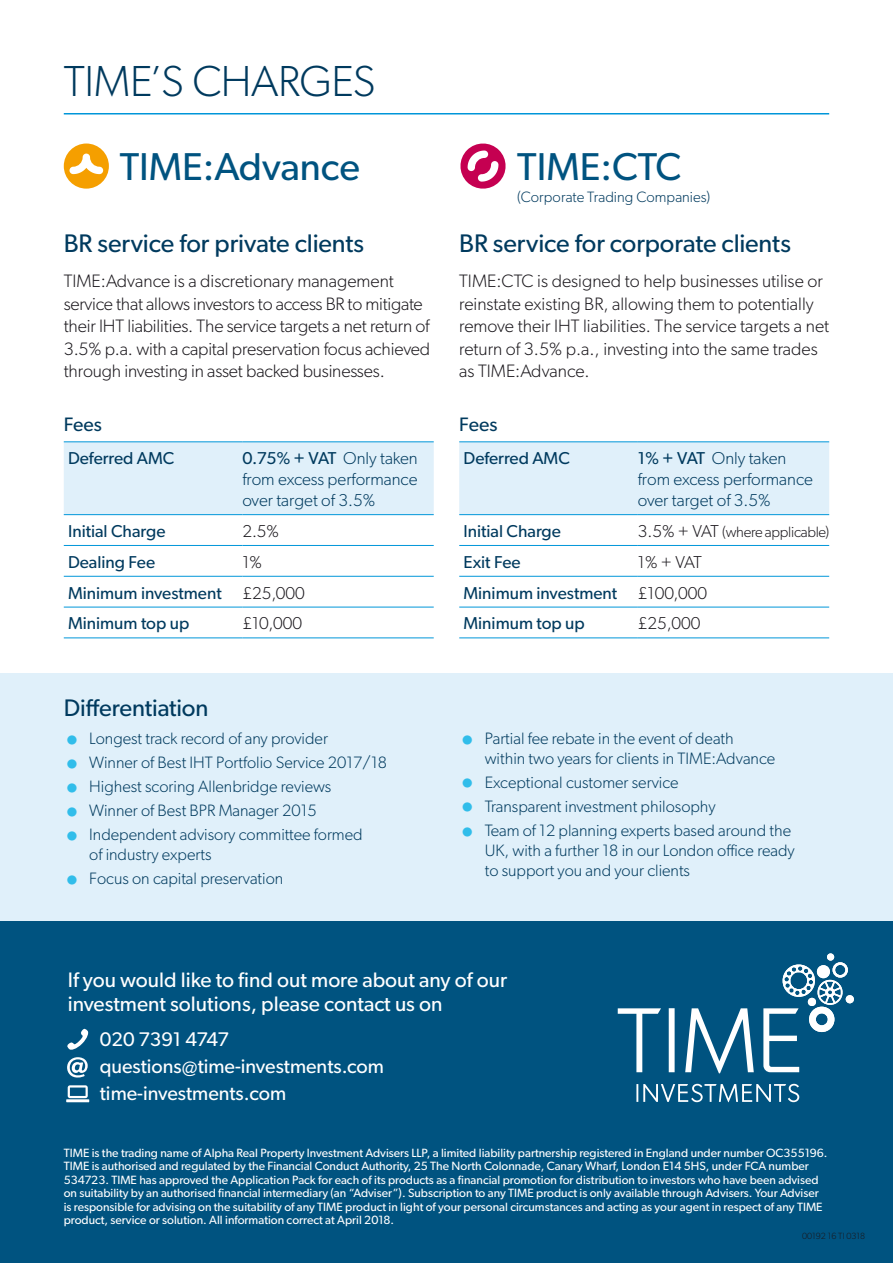
<style>
.page{position:relative;width:893px;height:1263px;background:#fff}
.page>*{position:absolute;margin:0;border:0;box-sizing:border-box;transform-origin:0 0}
.t1{font:300 43.5px "Gibson";letter-spacing:-.01em;color:#003a5e}
.t2{font:38.85px "Gibson";color:#005380}
.Header_2{font:25.5px "Gibson";letter-spacing:-.005em;color:#003a5e}
.Header_3{font:24px "Gibson";letter-spacing:-.005em;color:#003a5e}
.t3{font:21px/24px "Gibson";color:#fff}
.t4{font:19.8px "Gibson";color:#fff}
.Header_3-2{font:19.5px "Gibson";color:#003a5e}
.Body{font:300 18px/22.5px "Gibson";color:#1a171c}
.Body-2{font:17.25px "Gibson";color:#003a5e}
.Body-3{font:300 17.25px/21px "Gibson";color:#003a5e;text-align:justify}
.Body-4{font:300 17.25px "Gibson";color:#1a171c}
.t5{font:300 16.5px/19.8px "Gibson";color:#003a5e}
.Header_2-2{font:300 15px "Gibson";letter-spacing:.005em;color:#003a5e}
.Body-5{font:300 15px "Gibson";letter-spacing:-.02em;color:#1a171c}
.t6{font:12px/13.5px "Gibson";color:#fff}
.t7{font:300 9px "Gibson";color:#1a171c}
.s1{font-weight:400}
.s2{font-size:33px;color:#31bdea}
.s3{font-size:17.25px}
</style>
<div class="page">
<div style="left:0;top:921px;width:893px;height:342px;background:#005380"></div>
<div style="left:0;top:673px;width:893px;height:248px;background:#e0f0fa"></div>
<div style="left:64px;top:442px;width:370px;height:72px;background:#e0f0fa"></div>
<hr style="left:64px;top:441px;width:178px;height:1px;background:#0096d9">
<hr style="left:242px;top:441px;width:192px;height:1px;background:#0096d9">
<hr style="left:64px;top:514px;width:178px;height:1px;background:#0096d9">
<hr style="left:242px;top:514px;width:192px;height:1px;background:#0096d9">
<hr style="left:64px;top:545px;width:178px;height:1px;background:#0096d9">
<hr style="left:242px;top:545px;width:192px;height:1px;background:#0096d9">
<hr style="left:64px;top:576px;width:178px;height:1px;background:#0096d9">
<hr style="left:242px;top:576px;width:192px;height:1px;background:#0096d9">
<hr style="left:64px;top:607px;width:178px;height:1px;background:#0096d9">
<hr style="left:242px;top:607px;width:192px;height:1px;background:#0096d9">
<hr style="left:64px;top:637px;width:178px;height:1px;background:#0096d9">
<hr style="left:242px;top:637px;width:192px;height:1px;background:#0096d9">
<div style="left:459px;top:442px;width:370px;height:72px;background:#e0f0fa"></div>
<hr style="left:459px;top:441px;width:179px;height:1px;background:#0096d9">
<hr style="left:638px;top:441px;width:191px;height:1px;background:#0096d9">
<hr style="left:459px;top:514px;width:179px;height:1px;background:#0096d9">
<hr style="left:638px;top:514px;width:191px;height:1px;background:#0096d9">
<hr style="left:459px;top:545px;width:179px;height:1px;background:#0096d9">
<hr style="left:638px;top:545px;width:191px;height:1px;background:#0096d9">
<hr style="left:459px;top:576px;width:179px;height:1px;background:#0096d9">
<hr style="left:638px;top:576px;width:191px;height:1px;background:#0096d9">
<hr style="left:459px;top:607px;width:179px;height:1px;background:#0096d9">
<hr style="left:638px;top:607px;width:191px;height:1px;background:#0096d9">
<hr style="left:459px;top:637px;width:179px;height:1px;background:#0096d9">
<hr style="left:638px;top:637px;width:191px;height:1px;background:#0096d9">
<svg style="left:618px;top:953px;width:236px;height:120px"></svg>
<svg style="left:636px;top:1084px;width:163px;height:18px"></svg>
<svg style="left:67px;top:1028px;width:22px;height:22px"></svg>
<svg style="left:67px;top:1057px;width:21px;height:20px"></svg>
<svg style="left:68px;top:1085px;width:20px;height:13px"></svg>
<hr style="left:66px;top:1099px;width:23px;height:3px;background:#fff">
<svg style="left:460px;top:143px;width:46px;height:46px"></svg>
<svg style="left:64px;top:144px;width:45px;height:45px"></svg>
<hr style="left:64px;top:113px;width:765px;height:1px;background:#0096d9">
<p class="t1" style="left:64px;top:55px;width:313px">TIME’S CHARGES</p>
<p class="t2" style="left:120px;top:143px;width:242px">TIME:Advance</p>
<p class="Header_2" style="left:64px;top:228px;width:302px">BR service for private clients</p>
<p class="Body" style="left:64px;top:270px;width:368px">TIME:Advance is a discretionary management service that allows investors to access BR to mitigate their IHT liabilities. The service targets a net return of 3.5% p.a. with a capital preservation focus achieved through investing in asset backed businesses.</p>
<p class="Header_3-2" style="left:64px;top:413px;width:40px">Fees</p>
<p class="Body-2" style="left:68px;top:448px;width:108px">Deferred AMC</p>
<p class="Body-3" style="left:242px;top:447px;width:177px"><span class="s1">0.75% + VAT</span> Only taken from excess performance over target of 3.5%</p>
<p class="Body-2" style="left:68px;top:521px;width:99px">Initial Charge</p>
<p class="Body-4" style="left:242px;top:521px;width:38px">2.5%</p>
<p class="Body-2" style="left:68px;top:551px;width:89px">Dealing Fee</p>
<p class="Body-4" style="left:242px;top:551px;width:21px">1%</p>
<p class="Body-2" style="left:68px;top:582px;width:155px">Minimum investment</p>
<p class="Body-4" style="left:242px;top:582px;width:64px">£25,000</p>
<p class="Body-2" style="left:68px;top:613px;width:123px">Minimum top up</p>
<p class="Body-4" style="left:242px;top:613px;width:61px">£10,000</p>
<p class="Header_3" style="left:64px;top:693px;width:146px">Differentiation</p>
<p class="t5" style="left:64px;top:728px;width:266px"><span class="s2">•</span> Longest track record of any provider</p>
<p class="t5" style="left:64px;top:752px;width:325px"><span class="s2">•</span> Winner of Best IHT Portfolio Service 2017/18</p>
<p class="t5" style="left:64px;top:776px;width:269px"><span class="s2">•</span> Highest scoring Allenbridge reviews</p>
<p class="t5" style="left:64px;top:800px;width:254px"><span class="s2">•</span> Winner of Best BPR Manager 2015</p>
<p class="t5" style="left:89px;top:824px;width:275px;text-indent:-26px"><span class="s2">•</span> Independent advisory committee formed of industry experts</p>
<p class="t5" style="left:64px;top:868px;width:221px"><span class="s2">•</span> Focus on capital preservation</p>
<p class="t2" style="left:517px;top:143px;width:166px">TIME:CTC</p>
<p class="Header_2-2" style="left:517px;top:188px;width:194px">(Corporate Trading Companies)</p>
<p class="Header_2" style="left:459px;top:228px;width:333px">BR service for corporate clients</p>
<p class="Body" style="left:459px;top:270px;width:371px">TIME:CTC is designed to help businesses utilise or reinstate existing BR, allowing them to potentially remove their IHT liabilities. The service targets a net return of 3.5% p.a., investing into the same trades as TIME:Advance.</p>
<p class="Header_3-2" style="left:459px;top:413px;width:40px">Fees</p>
<p class="Body-2" style="left:463px;top:448px;width:108px">Deferred AMC</p>
<p class="Body-3" style="left:638px;top:447px;width:177px;text-align:left"><span class="s1">1% + VAT</span> Only taken from excess performance over target of 3.5%</p>
<p class="Body-2" style="left:463px;top:521px;width:99px">Initial Charge</p>
<p class="Body-5" style="left:638px;top:523px;width:193px"><span class="s3">3.5% + VAT</span> (where applicable)</p>
<p class="Body-2" style="left:463px;top:551px;width:59px">Exit Fee</p>
<p class="Body-4" style="left:638px;top:551px;width:66px">1% + VAT</p>
<p class="Body-2" style="left:463px;top:582px;width:155px">Minimum investment</p>
<p class="Body-4" style="left:638px;top:582px;width:71px">£100,000</p>
<p class="Body-2" style="left:463px;top:613px;width:123px">Minimum top up</p>
<p class="Body-4" style="left:638px;top:613px;width:64px">£25,000</p>
<p class="t5" style="left:485px;top:728px;width:292px;text-indent:-26px"><span class="s2">•</span> Partial fee rebate in the event of death within two years for clients in TIME:Advance</p>
<p class="t5" style="left:459px;top:772px;width:221px"><span class="s2">•</span> Exceptional customer service</p>
<p class="t5" style="left:459px;top:796px;width:258px"><span class="s2">•</span> Transparent investment philosophy</p>
<p class="t5" style="left:485px;top:820px;width:311px;text-indent:-26px"><span class="s2">•</span> Team of 12 planning experts based around the<br>UK, with a further 18 in our London office ready to support you and your clients</p>
<p class="t3" style="left:68px;top:967px;width:441px">If you would like to find out more about any of our investment solutions, please contact us on</p>
<p class="t4" style="left:100px;top:1027px;width:131px">020 7391 4747</p>
<p class="t4" style="left:100px;top:1054px;width:286px">questions@time-investments.com</p>
<p class="t4" style="left:100px;top:1081px;width:188px">time-investments.com</p>
<p class="t6" style="left:64px;top:1146px;width:765px">TIME is the trading name of Alpha Real Property Investment Advisers LLP, a limited liability partnership registered in England under number OC355196.<br>TIME is authorised and regulated by the Financial Conduct Authority, 25 The North Colonnade, Canary Wharf, London E14 5HS, under FCA number 534723. TIME has approved the Application Pack for each of its products as a financial promotion for distribution to investors who have been advised on suitability by an authorised financial intermediary (an “Adviser”). Subscription to any TIME product is only available through Advisers. Your Adviser is responsible for advising on the suitability of any TIME product in light of your personal circumstances and acting as your agent in respect of any TIME product, service or solution. All information correct at April 2018.</p>
<p class="t7" style="left:802px;top:1230px;width:65px">00192 16 TI 0318</p>
</div>
